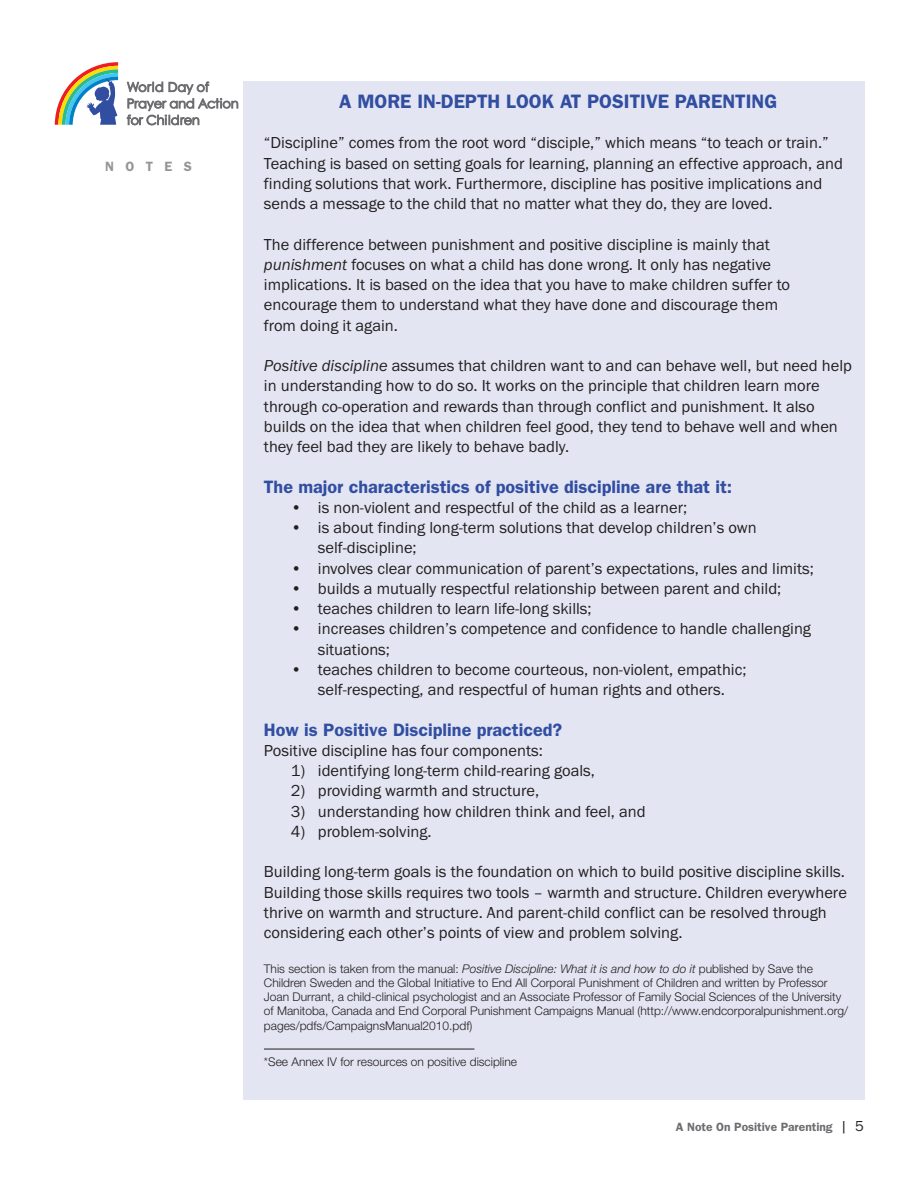
<style>
.page{position:relative;width:918px;height:1188px;background:#fff}
.page>*{position:absolute;margin:0;border:0;box-sizing:border-box;transform-origin:0 0}
.t1{font:600 19.5px "Franklin Gothic";color:#324ea1}
.t2{font:600 18px "Franklin Gothic";color:#324ea1}
.t3{font:16.5px/20.2px "Franklin Gothic";color:#231f20}
.t4{font:600 13.5px "Franklin Gothic";letter-spacing:.85em;color:#939598}
.t5{font:13.05px/16.5px "Century Gothic";letter-spacing:-.01em;color:#6c6d70}
.t6{font:300 12px/14.2px "Helvetica Neue";color:#231f20}
.t7{font:600 12px "Franklin Gothic";color:#6c6d70}
.s1{font-style:italic}
.s2{font-weight:400;font-size:15px;color:#231f20}
</style>
<div class="page">
<div style="left:243px;top:81px;width:621px;height:1018px;background:#e3e5f2"></div>
<hr style="left:264px;top:1049px;width:210px;height:1px;background:#231f20">
<svg style="left:55px;top:62px;width:63px;height:63px"></svg>
<p class="t5" style="left:127px;top:78px;width:114px">World Day of<br>Prayer and Action for Children</p>
<p class="t4" style="left:105px;top:159px;width:88px">NOTES</p>
<p class="t1" style="left:339px;top:90px;width:440px">A MORE IN-DEPTH LOOK AT POSITIVE PARENTING</p>
<p class="t3" style="left:264px;top:133px;width:581px">“Discipline” comes from the root word “disciple,” which means “to teach or train.” Teaching is based on setting goals for learning, planning an effective approach, and finding solutions that work. Furthermore, discipline has positive implications and sends a message to the child that no matter what they do, they are loved.</p>
<p class="t3" style="left:264px;top:234px;width:528px">The difference between punishment and positive discipline is mainly that <span class="s1">punishment</span> focuses on what a child has done wrong. It only has negative implications. It is based on the idea that you have to make children suffer to encourage them to understand what they have done and discourage them from doing it again.</p>
<p class="t3" style="left:264px;top:355px;width:589px"><span class="s1">Positive discipline</span> assumes that children want to and can behave well, but need help in understanding how to do so. It works on the principle that children learn more through co-operation and rewards than through conflict and punishment. It also builds on the idea that when children feel good, they tend to behave well and when they feel bad they are likely to behave badly.</p>
<p class="t2" style="left:264px;top:476px;width:470px">The major characteristics of positive discipline are that it:</p>
<p class="t3" style="left:291px;top:497px;width:398px">• is non-violent and respectful of the child as a learner;</p>
<p class="t3" style="left:318px;top:517px;width:441px;text-indent:-27px">• is about finding long-term solutions that develop children’s own self-discipline;</p>
<p class="t3" style="left:291px;top:558px;width:524px">• involves clear communication of parent’s expectations, rules and limits;</p>
<p class="t3" style="left:291px;top:578px;width:492px">• builds a mutually respectful relationship between parent and child;</p>
<p class="t3" style="left:291px;top:598px;width:302px">• teaches children to learn life-long skills;</p>
<p class="t3" style="left:318px;top:619px;width:495px;text-indent:-27px">• increases children’s competence and confidence to handle challenging situations;</p>
<p class="t3" style="left:291px;top:659px;width:457px;text-align:center">• teaches children to become courteous, non-violent, empathic; self-respecting, and respectful of human rights and others.</p>
<p class="t2" style="left:264px;top:719px;width:300px">How is Positive Discipline practiced?</p>
<p class="t3" style="left:264px;top:740px;width:280px">Positive discipline has four components:</p>
<p class="t3" style="left:291px;top:760px;width:306px">1) identifying long-term child-rearing goals,</p>
<p class="t3" style="left:291px;top:781px;width:250px">2) providing warmth and structure,</p>
<p class="t3" style="left:291px;top:801px;width:356px">3) understanding how children think and feel, and</p>
<p class="t3" style="left:291px;top:821px;width:142px">4) problem-solving.</p>
<p class="t3" style="left:264px;top:862px;width:585px">Building long-term goals is the foundation on which to build positive discipline skills.<br>Building those skills requires two tools – warmth and structure. Children everywhere thrive on warmth and structure. And parent-child conflict can be resolved through considering each other’s points of view and problem solving.</p>
<p class="t6" style="left:264px;top:962px;width:586px">This section is taken from the manual: <span class="s1">Positive Discipline: What it is and how to do it</span> published by Save the Children Sweden and the Global Initiative to End All Corporal Punishment of Children and written by Professor Joan Durrant, a child-clinical psychologist and an Associate Professor of Family Social Sciences of the University of Manitoba, Canada and End Corporal Punishment Campaigns Manual (http://www.endcorporalpunishment.org/ pages/pdfs/CampaignsManual2010.pdf)</p>
<p class="t6" style="left:264px;top:1056px;width:255px">*See Annex IV for resources on positive discipline</p>
<p class="t7" style="left:676px;top:1120px;width:190px">A Note On Positive Parenting <span class="s2">| 5</span></p>
</div>
